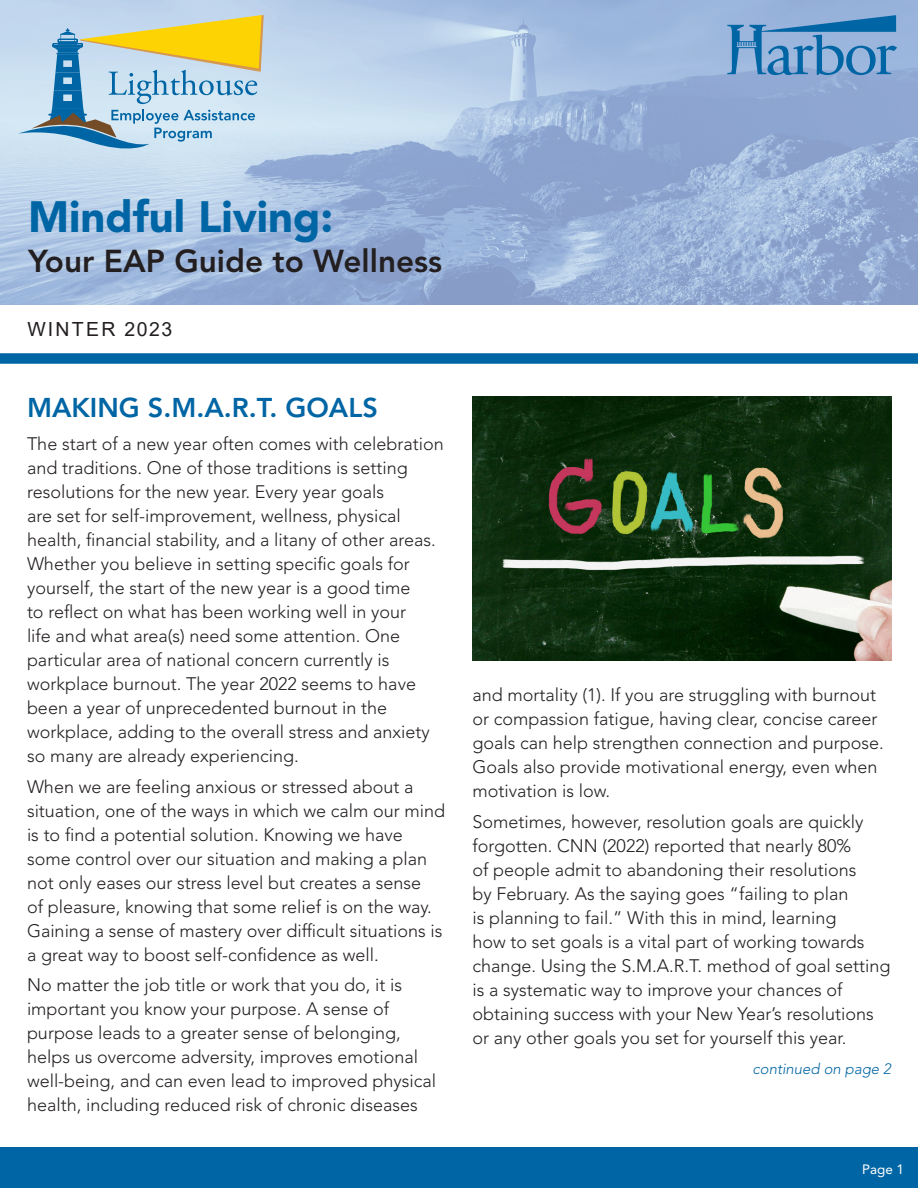
<style>
.page{position:relative;width:918px;height:1188px;background:#fff}
.page>*{position:absolute;margin:0;border:0;box-sizing:border-box;transform-origin:0 0}
.t1{font:900 43.5px "Avenir LT Std";color:#0065a4}
.t2{font:800 31.5px "Avenir LT Std";color:#231f20}
.t3{font:800 27px "Avenir LT Std";color:#0065a4}
.t4{font:19.5px "Arial";letter-spacing:.115em;color:#231f20}
.t5{font:300 18px/24px "Avenir LT Std";color:#231f20}
.t6{font:italic 300 15px "Avenir LT Std";color:#0065a4}
.t7{font:13.5px "Avenir LT Std";color:#fff}
</style>
<div class="page">
<div style="left:0;top:1148px;width:918px;height:40px;background:#0065a4"></div>
<img style="left:0;top:0;width:918px;height:305px">
<svg style="left:18px;top:15px;width:246px;height:133px;background:#b6cabd"></svg>
<svg style="left:727px;top:15px;width:170px;height:60px;background:#669ac9"></svg>
<div style="left:0;top:353px;width:918px;height:11px;background:#0065a4"></div>
<img style="left:472px;top:396px;width:419px;height:264px">
<p class="t1" style="left:28px;top:190px;width:307px">Mindful Living:</p>
<p class="t2" style="left:28px;top:243px;width:416px">Your EAP Guide to Wellness</p>
<p class="t4" style="left:27px;top:316px;width:147px">WINTER 2023</p>
<p class="t3" style="left:27px;top:391px;width:352px">MAKING S.M.A.R.T. GOALS</p>
<p class="t5" style="left:27px;top:432px;width:418px">The start of a new year often comes with celebration and traditions. One of those traditions is setting resolutions for the new year. Every year goals<br>are set for self-improvement, wellness, physical health, financial stability, and a litany of other areas.<br>Whether you believe in setting specific goals for yourself, the start of the new year is a good time<br>to reflect on what has been working well in your<br>life and what area(s) need some attention. One particular area of national concern currently is workplace burnout. The year 2022 seems to have been a year of unprecedented burnout in the workplace, adding to the overall stress and anxiety so many are already experiencing.</p>
<p class="t5" style="left:27px;top:774px;width:420px">When we are feeling anxious or stressed about a situation, one of the ways in which we calm our mind is to find a potential solution. Knowing we have some control over our situation and making a plan not only eases our stress level but creates a sense<br>of pleasure, knowing that some relief is on the way.<br>Gaining a sense of mastery over difficult situations is a great way to boost self-confidence as well.</p>
<p class="t5" style="left:27px;top:973px;width:411px">No matter the job title or work that you do, it is important you know your purpose. A sense of purpose leads to a greater sense of belonging, helps us overcome adversity, improves emotional well-being, and can even lead to improved physical health, including reduced risk of chronic diseases</p>
<p class="t5" style="left:472px;top:683px;width:413px">and mortality (1). If you are struggling with burnout or compassion fatigue, having clear, concise career goals can help strengthen connection and purpose.<br>Goals also provide motivational energy, even when motivation is low.</p>
<p class="t5" style="left:472px;top:809px;width:419px">Sometimes, however, resolution goals are quickly forgotten. CNN (2022) reported that nearly 80%<br>of people admit to abandoning their resolutions<br>by February. As the saying goes “failing to plan<br>is planning to fail.” With this in mind, learning<br>how to set goals is a vital part of working towards change. Using the S.M.A.R.T. method of goal setting is a systematic way to improve your chances of obtaining success with your New Year’s resolutions or any other goals you set for yourself this year.</p>
<p class="t6" style="left:753px;top:1060px;width:140px">continued on page 2</p>
<p class="t7" style="left:862px;top:1161px;width:44px">Page 1</p>
</div>
